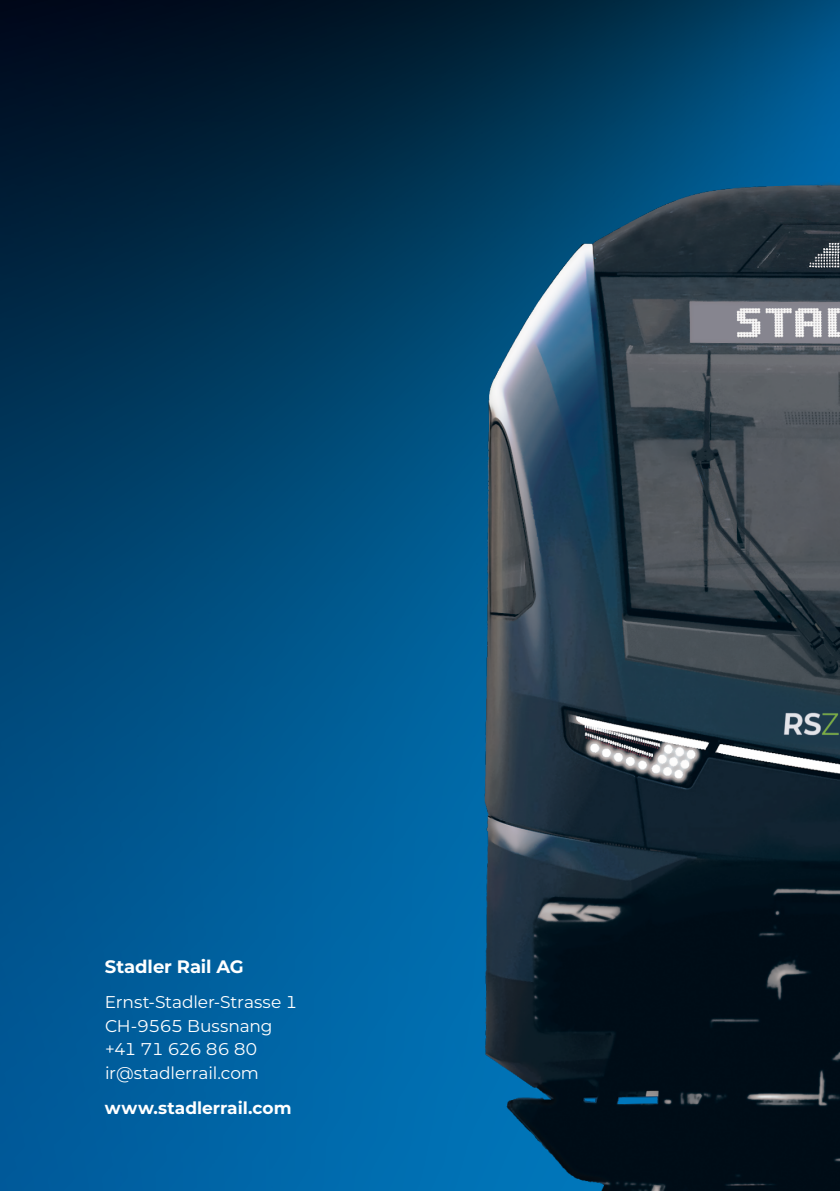
<style>
.page{position:relative;width:840px;height:1191px;background:#fff}
.page>*{position:absolute;margin:0;border:0;box-sizing:border-box;transform-origin:0 0}
.t1{font:700 18px "Stadler Type";letter-spacing:-.005em;color:#fff}
.t2{font:17px "Stadler Type";letter-spacing:-.005em;color:#fff}
.t3{font:700 17px "Stadler Type";color:#fff}
.t4{font:17px "Stadler Type";letter-spacing:-.045em;color:#fff}
</style>
<div class="page">
<img style="left:0;top:0;width:839px;height:1191px">
<img style="left:476px;top:168px;width:363px;height:1023px">
<p class="t1" style="left:105px;top:954px;width:140px">Stadler Rail AG</p>
<p class="t2" style="left:105px;top:990px;width:194px">Ernst-Stadler-Strasse 1</p>
<p class="t2" style="left:105px;top:1014px;width:169px">CH-9565 Bussnang</p>
<p class="t4" style="left:105px;top:1037px;width:154px">+41 71 626 86 80</p>
<p class="t2" style="left:105px;top:1060px;width:155px">ir@stadlerrail.com</p>
<p class="t3" style="left:105px;top:1095px;width:188px">www.stadlerrail.com</p>
</div>
